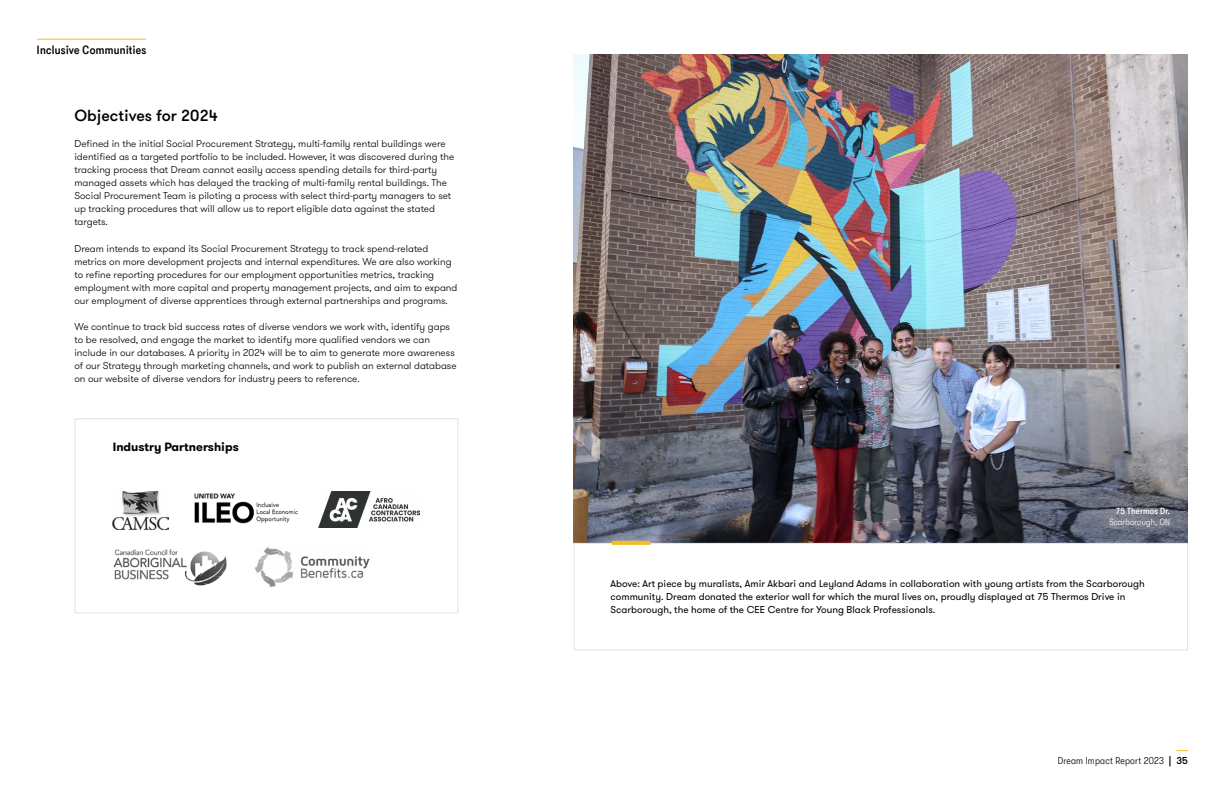
<style>
.page{position:relative;width:1224px;height:792px;background:#fff}
.page>*{position:absolute;margin:0;border:0;box-sizing:border-box;transform-origin:0 0}
.t1{font:500 16px "GT Walsheim";color:#000}
.t2{font:700 12px "GT Walsheim";color:#000}
.t3{font:500 condensed 12px "GT Walsheim";letter-spacing:.025em;color:#000}
.t4{font:300 10px/13px "GT Walsheim";color:#000}
.t5{font:10px/13px "GT Walsheim";color:#000}
.t6{font:300 condensed 10px "GT Walsheim";letter-spacing:.025em;color:#000}
.t7{font:300 condensed 9px "GT Walsheim";letter-spacing:.025em;color:#fff}
.t8{font:500 condensed 9px "GT Walsheim";letter-spacing:.025em;color:#fff}
.s1{font-weight:500;font-stretch:normal}
</style>
<div class="page">
<div style="left:74px;top:418px;width:384px;height:195px;border:1px solid #e2e2e2"></div>
<img style="left:574px;top:54px;width:614px;height:489px">
<div style="left:574px;top:543px;width:614px;height:107px;border:1px solid #e2e3e2"></div>
<img style="left:113px;top:491px;width:55px;height:38px">
<img style="left:194px;top:493px;width:104px;height:31px">
<img style="left:255px;top:547px;width:114px;height:39px">
<img style="left:318px;top:491px;width:102px;height:37px">
<img style="left:113px;top:549px;width:114px;height:37px">
<hr style="left:37px;top:39px;width:109px;height:1px;background:#f8bb23">
<svg style="left:1176px;top:750px;width:12px;height:1px"></svg>
<svg style="left:612px;top:541px;width:38px;height:4px"></svg>
<p class="t3" style="left:37px;top:43px;width:111px">Inclusive Communities</p>
<h1 class="t1" style="left:74px;top:105px;width:145px">Objectives for 2024</h1>
<p class="t4" style="left:74px;top:137px;width:381px">Defined in the initial Social Procurement Strategy, multi-family rental buildings were identified as a targeted portfolio to be included. However, it was discovered during the tracking process that Dream cannot easily access spending details for third-party managed assets which has delayed the tracking of multi-family rental buildings. The Social Procurement Team is piloting a process with select third-party managers to set up tracking procedures that will allow us to report eligible data against the stated targets.</p>
<p class="t4" style="left:74px;top:242px;width:385px">Dream intends to expand its Social Procurement Strategy to track spend-related metrics on more development projects and internal expenditures. We are also working to refine reporting procedures for our employment opportunities metrics, tracking employment with more capital and property management projects, and aim to expand our employment of diverse apprentices through external partnerships and programs.</p>
<p class="t4" style="left:74px;top:320px;width:384px">We continue to track bid success rates of diverse vendors we work with, identify gaps to be resolved, and engage the market to identify more qualified vendors we can include in our databases. A priority in 2024 will be to aim to generate more awareness of our Strategy through marketing channels, and work to publish an external database on our website of diverse vendors for industry peers to reference.</p>
<p class="t2" style="left:113px;top:439px;width:127px">Industry Partnerships</p>
<p class="t8" style="left:1116px;top:506px;width:55px">75 Thermos Dr.</p>
<p class="t7" style="left:1109px;top:517px;width:62px">Scarborough, ON</p>
<p class="t5" style="left:611px;top:578px;width:536px">Above: Art piece by muralists, Amir Akbari and Leyland Adams in collaboration with young artists from the Scarborough community. Dream donated the exterior wall for which the mural lives on, proudly displayed at 75 Thermos Drive in<br>Scarborough, the home of the CEE Centre for Young Black Professionals.</p>
<p class="t6" style="left:1058px;top:755px;width:132px">Dream Impact Report 2023 <span class="s1">| 35</span></p>
</div>
